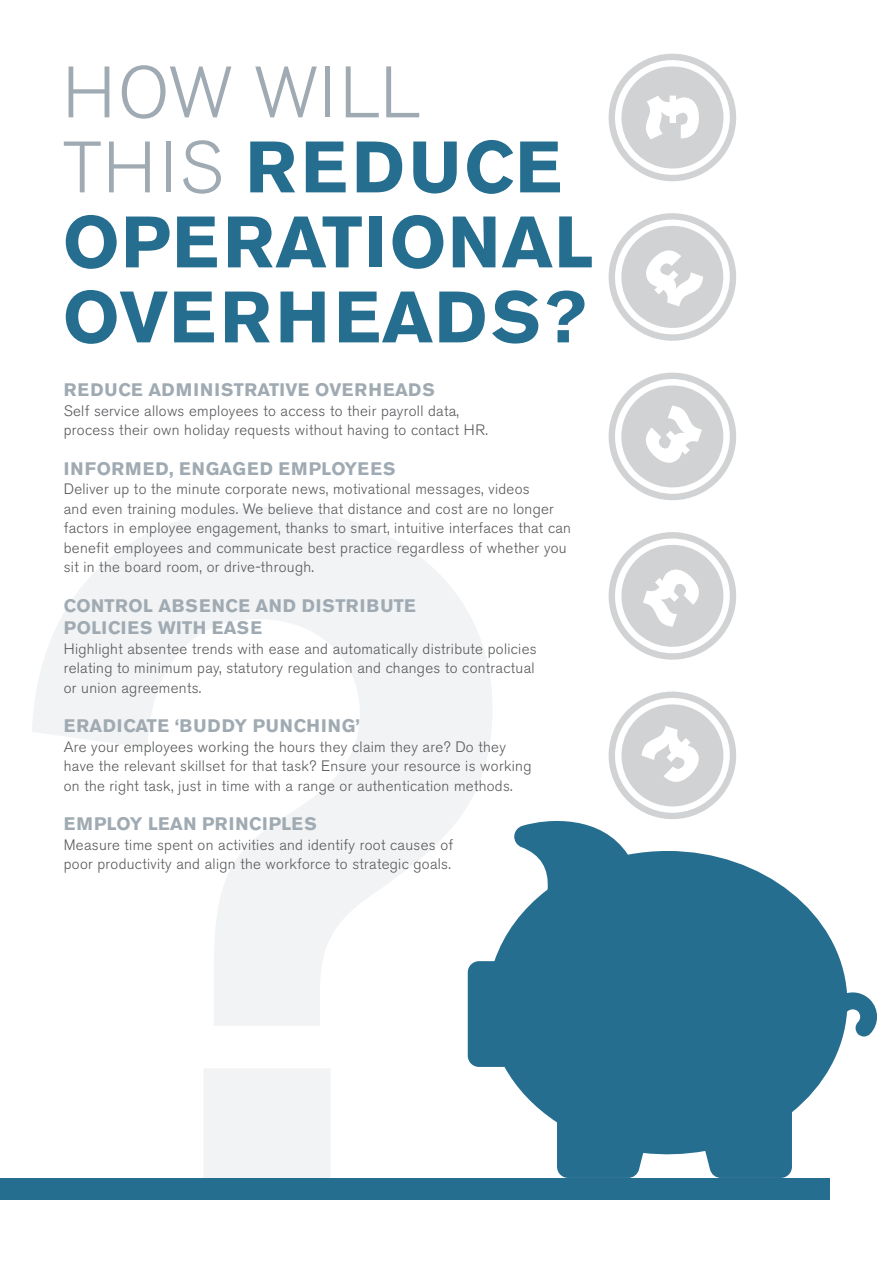
<style>
.page{position:relative;width:893px;height:1263px;background:#fff}
.page>*{position:absolute;margin:0;border:0;box-sizing:border-box;transform-origin:0 0}
.t1{font:700 72px/75px "Akzidenz Grotesk BE";letter-spacing:.02em;color:#256e8f}
.t2{font:700 18px/22.5px "Akzidenz Grotesk BE";letter-spacing:.02em;color:#9faab2}
.t3{font:700 18px "Akzidenz Grotesk BE";letter-spacing:.04em;color:#9faab2}
.t4{font:700 18px "Akzidenz Grotesk BE";letter-spacing:.06em;color:#9faab2}
.t5{font:300 15px/19.5px "Akzidenz Grotesk BE";letter-spacing:.02em;color:#57585a}
.s1{font-weight:300;color:#9faab2}
</style>
<div class="page">
<svg style="left:32px;top:508px;width:460px;height:670px"></svg>
<div style="left:0;top:1178px;width:829px;height:21px;background:#256e8f"></div>
<svg style="left:468px;top:815px;width:409px;height:363px;fill:#256e8f"></svg>
<svg style="left:599px;top:691px;width:146px;height:137px"></svg>
<svg style="left:608px;top:532px;width:128px;height:128px"></svg>
<svg style="left:608px;top:372px;width:128px;height:129px"></svg>
<svg style="left:608px;top:213px;width:128px;height:128px"></svg>
<svg style="left:608px;top:53px;width:128px;height:129px"></svg>
<p class="t1" style="left:63px;top:55px;width:532px"><span class="s1">HOW WILL<br>THIS</span> REDUCE<br>OPERATIONAL<br>OVERHEADS?</p>
<p class="t3" style="left:64px;top:379px;width:372px">REDUCE ADMINISTRATIVE OVERHEADS</p>
<p class="t5" style="left:64px;top:401px;width:426px">Self service allows employees to access to their payroll data, process their own holiday requests without having to contact HR.</p>
<p class="t4" style="left:64px;top:458px;width:333px">INFORMED, ENGAGED EMPLOYEES</p>
<p class="t5" style="left:64px;top:480px;width:509px">Deliver up to the minute corporate news, motivational messages, videos<br>and even training modules. We believe that distance and cost are no longer factors in employee engagement, thanks to smart, intuitive interfaces that can benefit employees and communicate best practice regardless of whether you sit in the board room, or drive-through.</p>
<p class="t2" style="left:64px;top:594px;width:354px">CONTROL ABSENCE AND DISTRIBUTE<br>POLICIES WITH EASE</p>
<p class="t5" style="left:64px;top:639px;width:474px">Highlight absentee trends with ease and automatically distribute policies relating to minimum pay, statutory regulation and changes to contractual or union agreements.</p>
<p class="t3" style="left:64px;top:716px;width:298px">ERADICATE ‘BUDDY PUNCHING’</p>
<p class="t5" style="left:64px;top:737px;width:469px">Are your employees working the hours they claim they are? Do they have the relevant skillset for that task? Ensure your resource is working on the right task, just in time with a range or authentication methods.</p>
<p class="t2" style="left:64px;top:813px;width:254px">EMPLOY LEAN PRINCIPLES</p>
<p class="t5" style="left:64px;top:835px;width:391px">Measure time spent on activities and identify root causes of poor productivity and align the workforce to strategic goals.</p>
</div>
